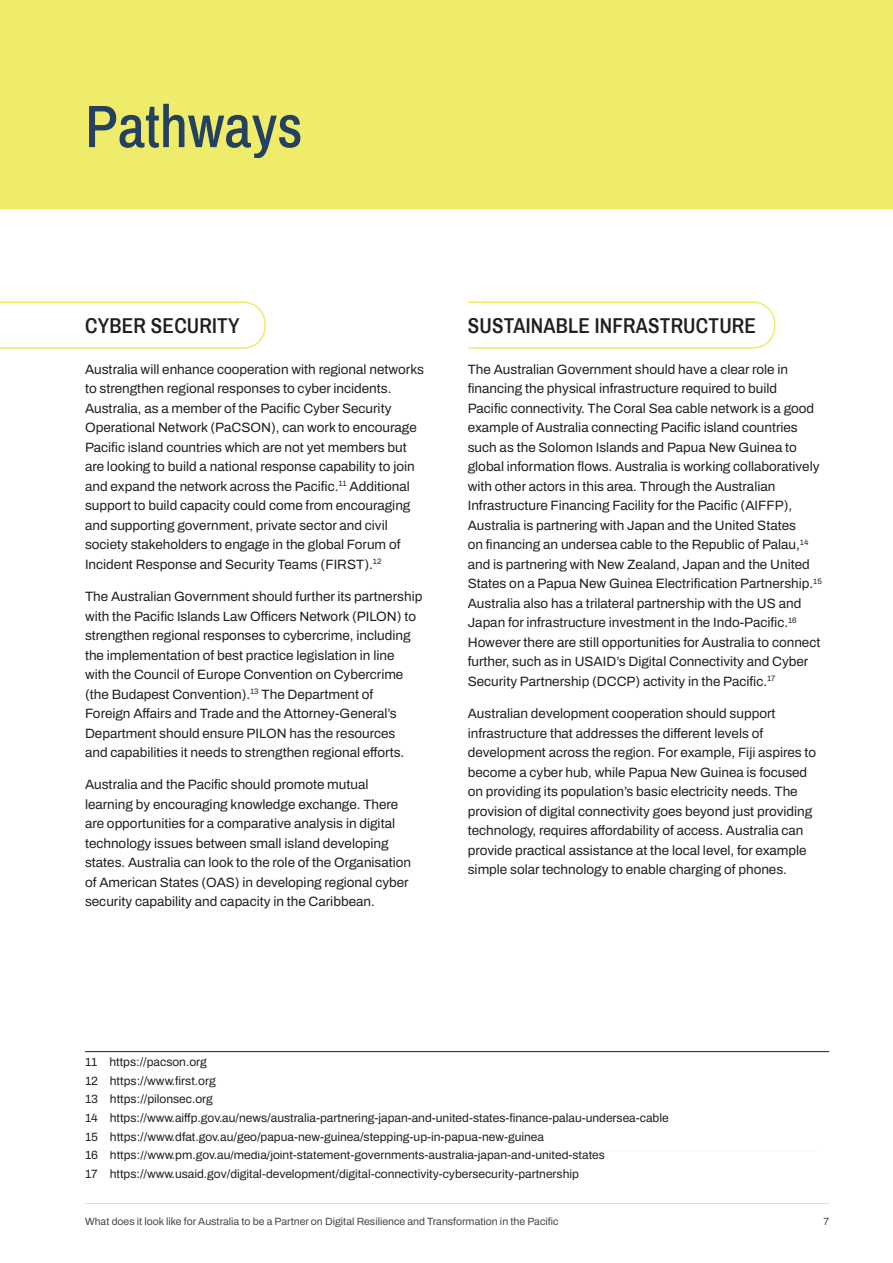
<style>
.page{position:relative;width:893px;height:1263px;background:#fff}
.page>*{position:absolute;margin:0;border:0;box-sizing:border-box;transform-origin:0 0}
.t1{font:500 60px "Archivo Narrow";color:#244160}
.Sub-heading{font:600 21px "Archivo Narrow";letter-spacing:.01em;color:#231f20}
.Body{font:600 13.5px/19.5px "Archivo";color:#231f20}
.Footnote{font:600 12px "Archivo";color:#231f20}
.Body-2{font:600 10.5px "Archivo";color:#454647}
</style>
<div class="page">
<hr style="left:85px;top:1051px;width:744px;height:1px;background:#231f20">
<hr style="left:85px;top:1203px;width:744px;height:1px;background:#efec6c">
<div style="left:0;top:0;width:893px;height:209px;background:#efec6c"></div>
<hr style="left:98px;top:1150px;width:718px;height:1px;background:#f5f5f6">
<svg style="left:0;top:301px;width:266px;height:48px"></svg>
<div style="left:415px;top:301px;width:360px;height:48px;border:2px solid #efec6c;border-radius:21px"></div>
<div style="left:391px;top:283px;width:77px;height:72px;background:#fff"></div>
<p class="t1" style="left:85px;top:84px;width:219px">Pathways</p>
<p class="Sub-heading" style="left:85px;top:311px;width:156px">CYBER SECURITY</p>
<p class="Body" style="left:85px;top:359px;width:340px">Australia will enhance cooperation with regional networks to strengthen regional responses to cyber incidents.<br>Australia, as a member of the Pacific Cyber Security Operational Network (PaCSON), can work to encourage Pacific island countries which are not yet members but are looking to build a national response capability to join and expand the network across the Pacific.<sup>11</sup> Additional support to build capacity could come from encouraging and supporting government, private sector and civil society stakeholders to engage in the global Forum of Incident Response and Security Teams (FIRST).<sup>12</sup></p>
<p class="Body" style="left:85px;top:587px;width:339px">The Australian Government should further its partnership with the Pacific Islands Law Officers Network (PILON) to strengthen regional responses to cybercrime, including the implementation of best practice legislation in line<br>with the Council of Europe Convention on Cybercrime (the Budapest Convention).<sup>13</sup> The Department of<br>Foreign Affairs and Trade and the Attorney-General’s Department should ensure PILON has the resources<br>and capabilities it needs to strengthen regional efforts.</p>
<p class="Body" style="left:85px;top:775px;width:328px">Australia and the Pacific should promote mutual learning by encouraging knowledge exchange. There are opportunities for a comparative analysis in digital technology issues between small island developing states. Australia can look to the role of the Organisation of American States (OAS) in developing regional cyber security capability and capacity in the Caribbean.</p>
<p class="Sub-heading" style="left:468px;top:311px;width:290px">SUSTAINABLE INFRASTRUCTURE</p>
<p class="Body" style="left:468px;top:359px;width:356px">The Australian Government should have a clear role in financing the physical infrastructure required to build<br>Pacific connectivity. The Coral Sea cable network is a good example of Australia connecting Pacific island countries such as the Solomon Islands and Papua New Guinea to global information flows. Australia is working collaboratively with other actors in this area. Through the Australian Infrastructure Financing Facility for the Pacific (AIFFP), Australia is partnering with Japan and the United States<br>on financing an undersea cable to the Republic of Palau,<sup>14 </sup>and is partnering with New Zealand, Japan and the United States on a Papua New Guinea Electrification Partnership.<sup>15<br></sup>Australia also has a trilateral partnership with the US and Japan for infrastructure investment in the Indo-Pacific.<sup>16<br></sup>However there are still opportunities for Australia to connect further, such as in USAID’s Digital Connectivity and Cyber Security Partnership (DCCP) activity in the Pacific.<sup>17</sup></p>
<p class="Body" style="left:468px;top:704px;width:350px">Australian development cooperation should support infrastructure that addresses the different levels of development across the region. For example, Fiji aspires to become a cyber hub, while Papua New Guinea is focused on providing its population’s basic electricity needs. The provision of digital connectivity goes beyond just providing technology, requires affordability of access. Australia can provide practical assistance at the local level, for example simple solar technology to enable charging of phones.</p>
<p class="Footnote" style="left:85px;top:1053px;width:123px">11 https://pacson.org</p>
<p class="Footnote" style="left:85px;top:1071px;width:132px">12 https://www.first.org</p>
<p class="Footnote" style="left:85px;top:1090px;width:129px">13 https://pilonsec.org</p>
<p class="Footnote" style="left:85px;top:1109px;width:585px">14 https://www.aiffp.gov.au/news/australia-partnering-japan-and-united-states-finance-palau-undersea-cable</p>
<p class="Footnote" style="left:85px;top:1127px;width:460px">15 https://www.dfat.gov.au/geo/papua-new-guinea/stepping-up-in-papua-new-guinea</p>
<p class="Footnote" style="left:85px;top:1146px;width:521px">16 https://www.pm.gov.au/media/joint-statement-governments-australia-japan-and-united-states</p>
<p class="Footnote" style="left:85px;top:1165px;width:495px">17 https://www.usaid.gov/digital-development/digital-connectivity-cybersecurity-partnership</p>
<p class="Body-2" style="left:85px;top:1214px;width:475px">What does it look like for Australia to be a Partner on Digital Resilience and Transformation in the Pacific</p>
<p class="Body-2" style="left:823px;top:1214px;width:7px">7</p>
</div>
